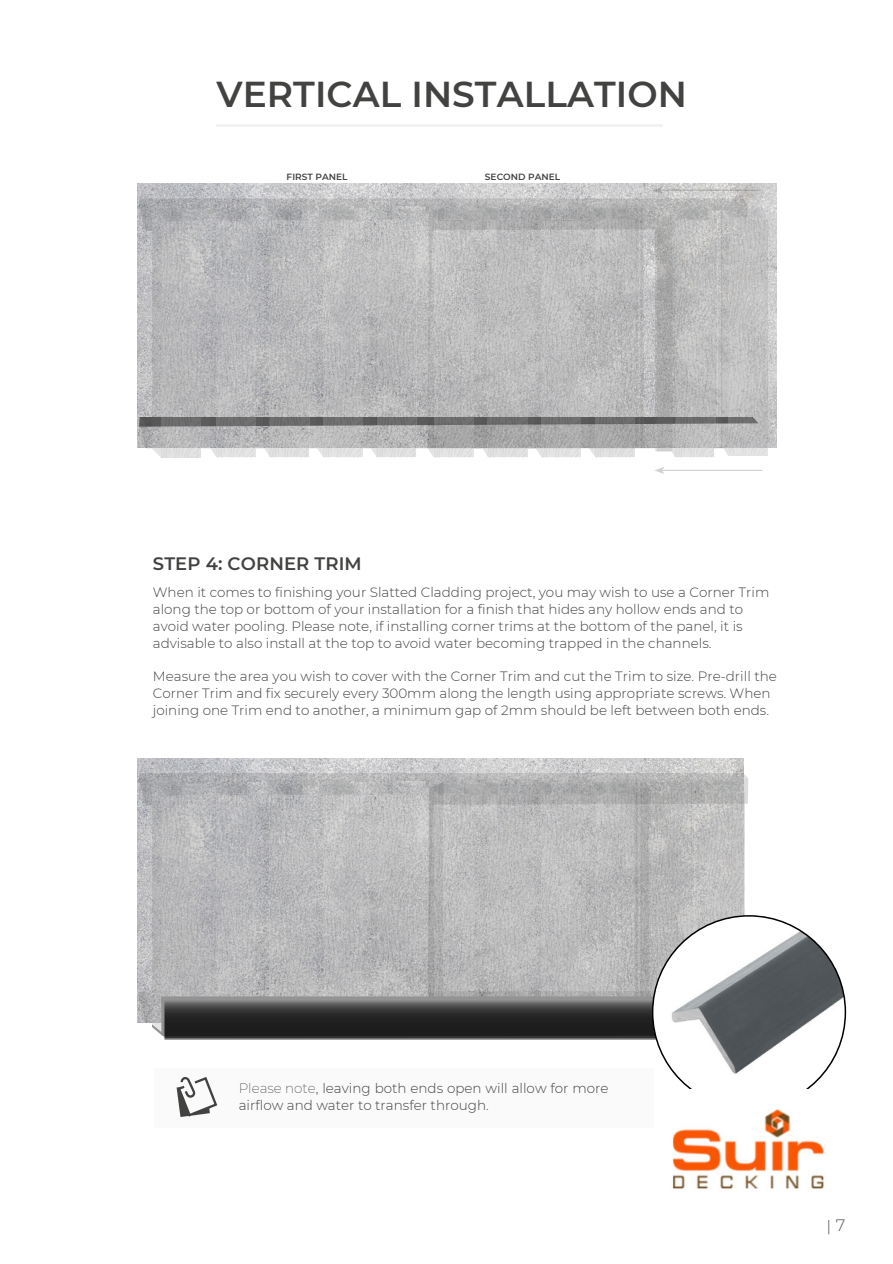
<style>
.page{position:relative;width:893px;height:1264px;background:#fff}
.page>*{position:absolute;margin:0;border:0;box-sizing:border-box;transform-origin:0 0}
.t1{font:600 36px "Montserrat";color:#424241}
.t2{font:600 18px "Montserrat";letter-spacing:.005em;color:#424241}
.t3{font:300 16.5px "Montserrat";color:#575756}
.t4{font:300 13.5px/16.8px "Montserrat";color:#424241}
.t5{font:600 9px "Montserrat";letter-spacing:.005em;color:#424241}
.s1{font-weight:200}
</style>
<div class="page">
<img style="left:138px;top:184px;width:638px;height:264px">
<img style="left:138px;top:758px;width:605px;height:264px">
<div style="left:154px;top:1068px;width:499px;height:59px;background:#fafafa"></div>
<hr style="left:216px;top:124px;width:446px;height:2px;background:#b8b7b7">
<hr style="left:662px;top:470px;width:100px;height:1px;background:#000">
<svg style="left:655px;top:467px;width:9px;height:7px"></svg>
<svg style="left:139px;top:186px;width:629px;height:272px;background:#b8b8b9"></svg>
<img style="left:675px;top:221px;width:40px;height:236px">
<img style="left:728px;top:217px;width:39px;height:236px">
<svg style="left:139px;top:773px;width:707px;height:343px"></svg>
<img style="left:658px;top:1089px;width:174px;height:100px">
<h1 class="t1" style="left:216px;top:72px;width:472px">VERTICAL INSTALLATION</h1>
<p class="t5" style="left:286px;top:171px;width:63px">FIRST PANEL</p>
<p class="t5" style="left:485px;top:171px;width:77px">SECOND PANEL</p>
<h2 class="t2" style="left:153px;top:552px;width:210px">STEP 4: CORNER TRIM</h2>
<p class="t4" style="left:153px;top:583px;width:618px">When it comes to finishing your Slatted Cladding project, you may wish to use a Corner Trim along the top or bottom of your installation for a finish that hides any hollow ends and to avoid water pooling. Please note, if installing corner trims at the bottom of the panel, it is advisable to also install at the top to avoid water becoming trapped in the channels.</p>
<p class="t4" style="left:153px;top:668px;width:625px">Measure the area you wish to cover with the Corner Trim and cut the Trim to size. Pre-drill the<br>Corner Trim and fix securely every 300mm along the length using appropriate screws. When joining one Trim end to another, a minimum gap of 2mm should be left between both ends.</p>
<p class="t4" style="left:239px;top:1080px;width:371px"><span class="s1">Please note</span>, leaving both ends open will allow for more airflow and water to transfer through.</p>
<p class="t3" style="left:826px;top:1214px;width:20px">| 7</p>
</div>
